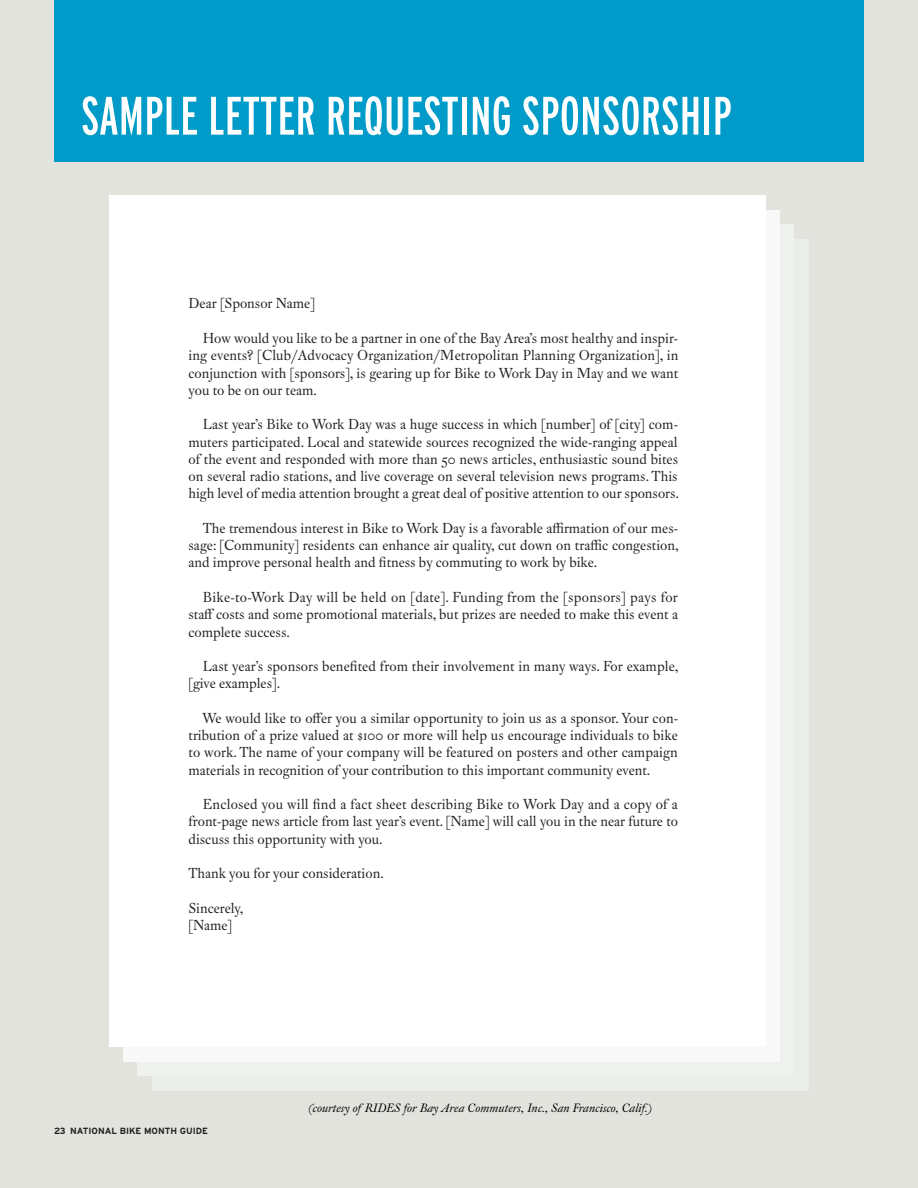
<style>
.page{position:relative;width:918px;height:1188px;background:#e3e3de}
.page>*{position:absolute;margin:0;border:0;box-sizing:border-box;transform-origin:0 0}
.t1{font:extra-condensed 54px "Interstate";color:#fff}
.Body_1{font:14.4px/17.2px "Fleischman BT Pro";color:#231f20;text-align:justify}
.Caption_2{font:italic 12px "Fleischman BT Pro";color:#000}
.t2{font:700 9px "Interstate";color:#231f20}
</style>
<div class="page">
<div style="left:152px;top:239px;width:657px;height:852px;background:#eaede9"></div>
<div style="left:138px;top:224px;width:656px;height:852px;background:#eff1ee"></div>
<div style="left:123px;top:210px;width:657px;height:852px;background:#f7f8f7"></div>
<div style="left:109px;top:196px;width:656px;height:851px;background:#fff"></div>
<div style="left:54px;top:0;width:809px;height:162px;background:#009bc8"></div>
<p class="t1" style="left:81px;top:86px;width:652px">SAMPLE LETTER REQUESTING SPONSORSHIP</p>
<p class="Body_1" style="left:188px;top:295px;width:128px">Dear [Sponsor Name]</p>
<p class="Body_1" style="left:188px;top:329px;width:491px;text-indent:14px">How would you like to be a partner in one of the Bay Area’s most healthy and inspir&shy;ing events? [Club/Advocacy Organization/Metropolitan Planning Organization], in conjunction with [sponsors], is gearing up for Bike to Work Day in May and we want you to be on our team.</p>
<p class="Body_1" style="left:188px;top:416px;width:492px;text-indent:14px">Last year’s Bike to Work Day was a huge success in which [number] of [city] com&shy;muters participated. Local and statewide sources recognized the wide-ranging appeal of the event and responded with more than 50 news articles, enthusiastic sound bites on several radio stations, and live coverage on several television news programs. This high level of media attention brought a great deal of positive attention to our sponsors.</p>
<p class="Body_1" style="left:188px;top:519px;width:492px;text-indent:14px">The tremendous interest in Bike to Work Day is a favorable affirmation of our mes&shy;sage: [Community] residents can enhance air quality, cut down on traffic congestion, and improve personal health and fitness by commuting to work by bike.</p>
<p class="Body_1" style="left:188px;top:588px;width:491px;text-indent:14px">Bike-to-Work Day will be held on [date]. Funding from the [sponsors] pays for staff costs and some promotional materials, but prizes are needed to make this event a complete success.</p>
<p class="Body_1" style="left:188px;top:657px;width:492px;text-indent:14px">Last year’s sponsors benefited from their involvement in many ways. For example, [give examples].</p>
<p class="Body_1" style="left:188px;top:709px;width:491px;text-indent:14px">We would like to offer you a similar opportunity to join us as a sponsor. Your con&shy;tribution of a prize valued at $100 or more will help us encourage individuals to bike to work. The name of your company will be featured on posters and other campaign materials in recognition of your contribution to this important community event.</p>
<p class="Body_1" style="left:188px;top:796px;width:491px;text-indent:14px">Enclosed you will find a fact sheet describing Bike to Work Day and a copy of a front-page news article from last year’s event. [Name] will call you in the near future to discuss this opportunity with you.</p>
<p class="Body_1" style="left:188px;top:865px;width:197px">Thank you for your consideration.</p>
<p class="Body_1" style="left:188px;top:899px;width:57px">Sincerely,</p>
<p class="Body_1" style="left:188px;top:916px;width:45px">[Name]</p>
<p class="t2" style="left:54px;top:1125px;width:156px">23 NATIONAL BIKE MONTH GUIDE</p>
<p class="Caption_2" style="left:309px;top:1100px;width:345px">(courtesy of RIDES for Bay Area Commuters, Inc., San Francisco, Calif.)</p>
</div>
